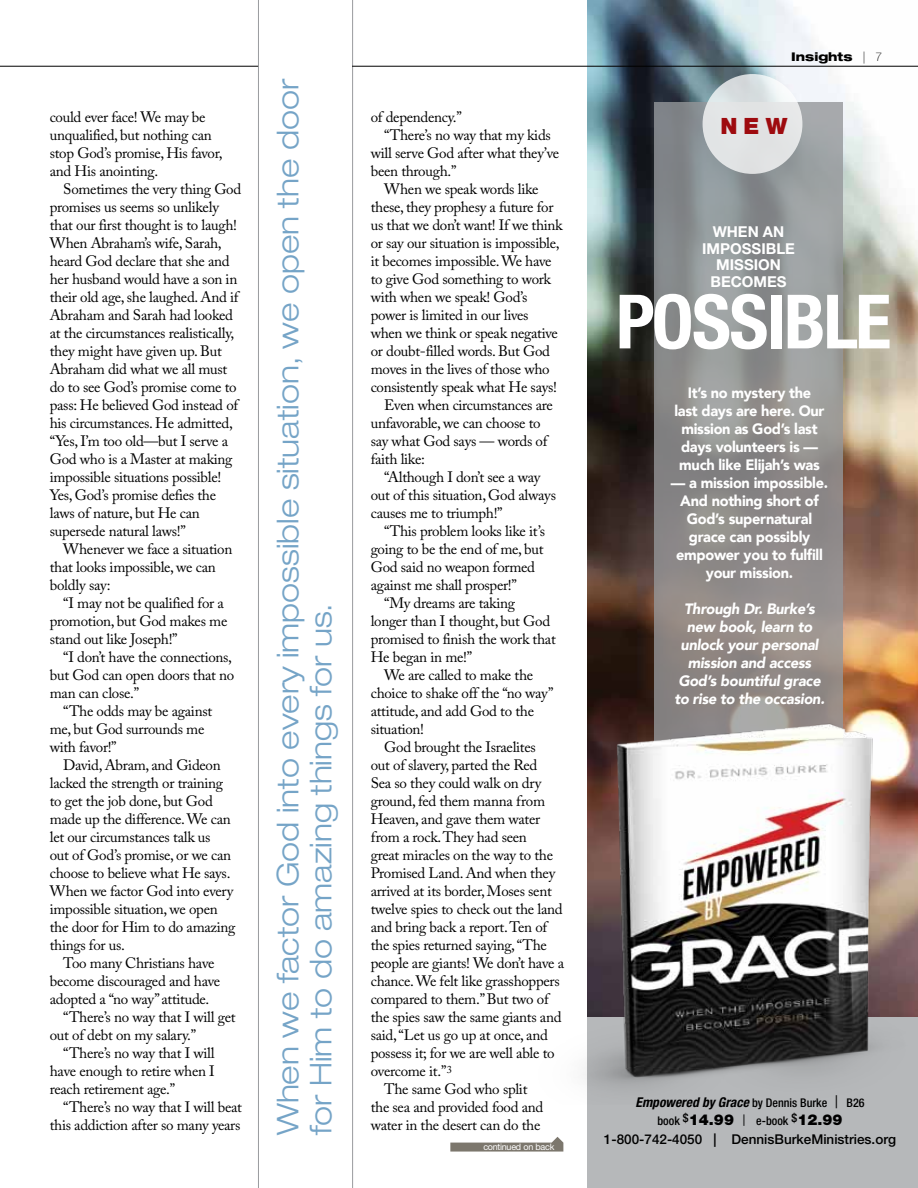
<style>
.page{position:relative;width:918px;height:1188px;background:#fff}
.page>*{position:absolute;margin:0;border:0;box-sizing:border-box;transform-origin:0 0}
.t1{font:700 condensed 75px "Helvetica Neue LT Std";letter-spacing:-.03em;color:#fff}
.t2{font:300 expanded 30px "Helvetica Neue LT Std";color:#75a4c7}
.t3{font:900 22.5px "Helvetica Neue LT Std";color:#9e0b0f}
.t4{font:15px/18px "Adobe Caslon Pro";letter-spacing:-.02em;color:#000}
.t5{font:900 15px/18px "Avenir";letter-spacing:-.02em;color:#fff;text-align:center}
.t6{font:italic 900 15px/18px "Avenir";letter-spacing:-.02em;color:#fff;text-align:center}
.t7{font:700 15px/16.5px "Helvetica Neue LT Std";color:#fff;text-align:center}
.t8{font:500 13.5px "Helvetica Neue LT Std";color:#000}
.t9{font:italic 700 condensed 13.5px "Helvetica Neue LT Std";color:#000}
.t10{font:500 condensed 12px "Helvetica Neue LT Std";color:#000}
.t11{font:800 expanded 12px "Helvetica Neue LT Std";color:#000}
.t12{font:9px "Helvetica Neue LT Std";letter-spacing:-.03em;color:#fff}
.s1{font-weight:100;font-stretch:normal}
.s2{font-weight:500;font-style:normal;font-size:12px}
.s3{font-weight:500;font-size:12px}
.s4{font-weight:900;font-stretch:normal;font-size:15px}
.s5{font-style:italic;font-size:10.5px}
</style>
<div class="page">
<div style="left:588px;top:188px;width:330px;height:1000px;background:#b6b8ba"></div>
<img style="left:588px;top:0;width:330px;height:688px">
<svg style="left:450px;top:1137px;width:113px;height:15px"></svg>
<hr style="left:258px;top:0;width:1px;height:1188px;background:#999b9e">
<hr style="left:352px;top:0;width:1px;height:1188px;background:#999b9e">
<hr style="left:0;top:66px;width:258px;height:1px;background:#000">
<hr style="left:352px;top:66px;width:566px;height:1px;background:#000">
<svg style="left:654px;top:103px;width:189px;height:585px;background:#919090"></svg>
<img style="left:582px;top:688px;width:336px;height:417px">
<svg style="left:704px;top:75px;width:97px;height:98px;background:#e1e4e5"></svg>
<div style="left:703px;top:74px;width:99px;height:100px;border:2px solid #fff;border-radius:50%"></div>
<p class="t4" style="left:50px;top:108px;width:174px">could ever face! We may be unqualified, but nothing can stop God’s promise, His favor, and His anointing.</p>
<p class="t4" style="left:50px;top:180px;width:193px;text-indent:14px">Sometimes the very thing God promises us seems so unlikely that our first thought is to laugh!<br>When Abraham’s wife, Sarah, heard God declare that she and her husband would have a son in their old age, she laughed. And if<br>Abraham and Sarah had looked at the circumstances realistically, they might have given up. But<br>Abraham did what we all must do to see God’s promise come to pass: He believed God instead of his circumstances. He admitted, “Yes, I’m too old—but I serve a<br>God who is a Master at making impossible situations possible!<br>Yes, God’s promise defies the laws of nature, but He can supersede natural laws!”</p>
<p class="t4" style="left:50px;top:540px;width:184px;text-indent:14px">Whenever we face a situation that looks impossible, we can boldly say:</p>
<p class="t4" style="left:50px;top:594px;width:179px;text-indent:14px">“I may not be qualified for a promotion, but God makes me stand out like Joseph!”</p>
<p class="t4" style="left:50px;top:648px;width:186px;text-indent:14px">“I don’t have the connections, but God can open doors that no man can close.”</p>
<p class="t4" style="left:50px;top:702px;width:164px;text-indent:14px">“The odds may be against me, but God surrounds me with favor!”</p>
<p class="t4" style="left:50px;top:756px;width:187px;text-indent:14px">David, Abram, and Gideon lacked the strength or training to get the job done, but God made up the difference. We can let our circumstances talk us<br>out of God’s promise, or we can choose to believe what He says.<br>When we factor God into every impossible situation, we open the door for Him to do amazing things for us.</p>
<p class="t4" style="left:63px;top:954px;width:153px">Too many Christians have</p>
<p class="t4" style="left:50px;top:972px;width:172px">become discouraged and have</p>
<p class="t4" style="left:50px;top:990px;width:161px">adopted a “no way” attitude.</p>
<p class="t4" style="left:63px;top:1008px;width:174px">“There’s no way that I will get</p>
<p class="t4" style="left:50px;top:1026px;width:148px">out of debt on my salary.”</p>
<p class="t4" style="left:63px;top:1044px;width:153px">“There’s no way that I will</p>
<p class="t4" style="left:50px;top:1062px;width:167px">have enough to retire when I</p>
<p class="t4" style="left:50px;top:1080px;width:127px">reach retirement age.”</p>
<p class="t4" style="left:63px;top:1098px;width:180px">“There’s no way that I will beat</p>
<p class="t4" style="left:50px;top:1116px;width:192px">this addiction after so many years</p>
<h2 class="t2" style="left:270px;top:1135px;width:1058px;rotate:-90deg">When we factor God into every impossible situation, we open the door</h2>
<h2 class="t2" style="left:303px;top:1135px;width:533px;rotate:-90deg">for Him to do amazing things for us.</h2>
<p class="t4" style="left:371px;top:108px;width:93px">of dependency.”</p>
<p class="t4" style="left:384px;top:126px;width:168px">“There’s no way that my kids</p>
<p class="t4" style="left:371px;top:144px;width:190px">will serve God after what they’ve</p>
<p class="t4" style="left:371px;top:162px;width:87px">been through.”</p>
<p class="t4" style="left:384px;top:180px;width:156px">When we speak words like</p>
<p class="t4" style="left:371px;top:198px;width:184px">these, they prophesy a future for</p>
<p class="t4" style="left:371px;top:216px;width:193px">us that we don’t want! If we think</p>
<p class="t4" style="left:371px;top:234px;width:190px">or say our situation is impossible,</p>
<p class="t4" style="left:371px;top:252px;width:182px">it becomes impossible. We have</p>
<p class="t4" style="left:371px;top:270px;width:182px">to give God something to work</p>
<p class="t4" style="left:371px;top:288px;width:158px">with when we speak! God’s</p>
<p class="t4" style="left:371px;top:306px;width:159px">power is limited in our lives</p>
<p class="t4" style="left:371px;top:324px;width:189px">when we think or speak negative</p>
<p class="t4" style="left:371px;top:342px;width:181px">or doubt-filled words. But God</p>
<p class="t4" style="left:371px;top:360px;width:180px">moves in the lives of those who</p>
<p class="t4" style="left:371px;top:378px;width:188px">consistently speak what He says!</p>
<p class="t4" style="left:384px;top:396px;width:170px">Even when circumstances are</p>
<p class="t4" style="left:371px;top:414px;width:171px">unfavorable, we can choose to</p>
<p class="t4" style="left:371px;top:432px;width:178px">say what God says — words of</p>
<p class="t4" style="left:371px;top:450px;width:56px">faith like:</p>
<p class="t4" style="left:384px;top:468px;width:158px">“Although I don’t see a way</p>
<p class="t4" style="left:371px;top:486px;width:187px">out of this situation, God always</p>
<p class="t4" style="left:371px;top:504px;width:133px">causes me to triumph!”</p>
<p class="t4" style="left:384px;top:522px;width:162px">“This problem looks like it’s</p>
<p class="t4" style="left:371px;top:540px;width:174px">going to be the end of me, but</p>
<p class="t4" style="left:371px;top:558px;width:166px">God said no weapon formed</p>
<p class="t4" style="left:371px;top:576px;width:148px">against me shall prosper!”</p>
<p class="t4" style="left:384px;top:594px;width:132px">“My dreams are taking</p>
<p class="t4" style="left:371px;top:612px;width:181px">longer than I thought, but God</p>
<p class="t4" style="left:371px;top:630px;width:187px">promised to finish the work that</p>
<p class="t4" style="left:371px;top:648px;width:103px">He began in me!”</p>
<p class="t4" style="left:384px;top:666px;width:150px">We are called to make the</p>
<p class="t4" style="left:371px;top:684px;width:184px">choice to shake off the “no way”</p>
<p class="t4" style="left:371px;top:702px;width:165px">attitude, and add God to the</p>
<p class="t4" style="left:371px;top:720px;width:55px">situation!</p>
<p class="t4" style="left:384px;top:738px;width:153px">God brought the Israelites</p>
<p class="t4" style="left:371px;top:756px;width:168px">out of slavery, parted the Red</p>
<p class="t4" style="left:371px;top:774px;width:172px">Sea so they could walk on dry</p>
<p class="t4" style="left:371px;top:792px;width:176px">ground, fed them manna from</p>
<p class="t4" style="left:371px;top:810px;width:171px">Heaven, and gave them water</p>
<p class="t4" style="left:371px;top:828px;width:158px">from a rock. They had seen</p>
<p class="t4" style="left:371px;top:846px;width:184px">great miracles on the way to the</p>
<p class="t4" style="left:371px;top:864px;width:186px">Promised Land. And when they</p>
<p class="t4" style="left:371px;top:882px;width:183px">arrived at its border, Moses sent</p>
<p class="t4" style="left:371px;top:900px;width:193px">twelve spies to check out the land</p>
<p class="t4" style="left:371px;top:918px;width:178px">and bring back a report. Ten of</p>
<p class="t4" style="left:371px;top:936px;width:178px">the spies returned saying, “The</p>
<p class="t4" style="left:371px;top:954px;width:195px">people are giants! We don’t have a</p>
<p class="t4" style="left:371px;top:972px;width:190px">chance. We felt like grasshoppers</p>
<p class="t4" style="left:371px;top:990px;width:179px">compared to them.” But two of</p>
<p class="t4" style="left:371px;top:1008px;width:192px">the spies saw the same giants and</p>
<p class="t4" style="left:371px;top:1026px;width:179px">said, “Let us go up at once, and</p>
<p class="t4" style="left:371px;top:1044px;width:186px">possess it; for we are well able to</p>
<p class="t4" style="left:371px;top:1062px;width:83px">overcome it.”<sup>3</sup></p>
<p class="t4" style="left:384px;top:1080px;width:145px">The same God who split</p>
<p class="t4" style="left:371px;top:1098px;width:174px">the sea and provided food and</p>
<p class="t4" style="left:371px;top:1116px;width:171px">water in the desert can do the</p>
<p class="t12" style="left:483px;top:1141px;width:73px">continued on back</p>
<p class="t11" style="left:791px;top:49px;width:92px">Insights <span class="s1">| 7</span></p>
<h3 class="t3" style="left:720px;top:112px;width:68px">NEW</h3>
<p class="t7" style="left:702px;top:223px;width:94px">WHEN AN<br>IMPOSSIBLE<br>MISSION<br>BECOMES</p>
<h1 class="t1" style="left:616px;top:276px;width:277px">POSSIBLE</h1>
<p class="t5" style="left:674px;top:384px;width:152px">It’s no mystery the last days are here. Our mission as God’s last days volunteers is — much like Elijah’s was</p>
<p class="t5" style="left:671px;top:474px;width:159px">— a mission impossible.<br>And nothing short of<br>God’s supernatural grace can possibly empower you to fulfill your mission.</p>
<p class="t6" style="left:674px;top:600px;width:152px">Through Dr. Burke’s new book, learn to unlock your personal mission and access<br>God’s bountiful grace to rise to the occasion.</p>
<p class="t9" style="left:636px;top:1094px;width:230px">Empowered by Grace <span class="s2">by Dennis Burke</span> <span class="s3">|</span> <span class="s2">B26</span></p>
<p class="t10" style="left:657px;top:1114px;width:187px">book $<span class="s4">14.99</span> <span class="s5">|</span> e-book $<span class="s4">12.99</span></p>
<p class="t8" style="left:604px;top:1132px;width:294px">1-800-742-4050 | DennisBurkeMinistries.org</p>
</div>
